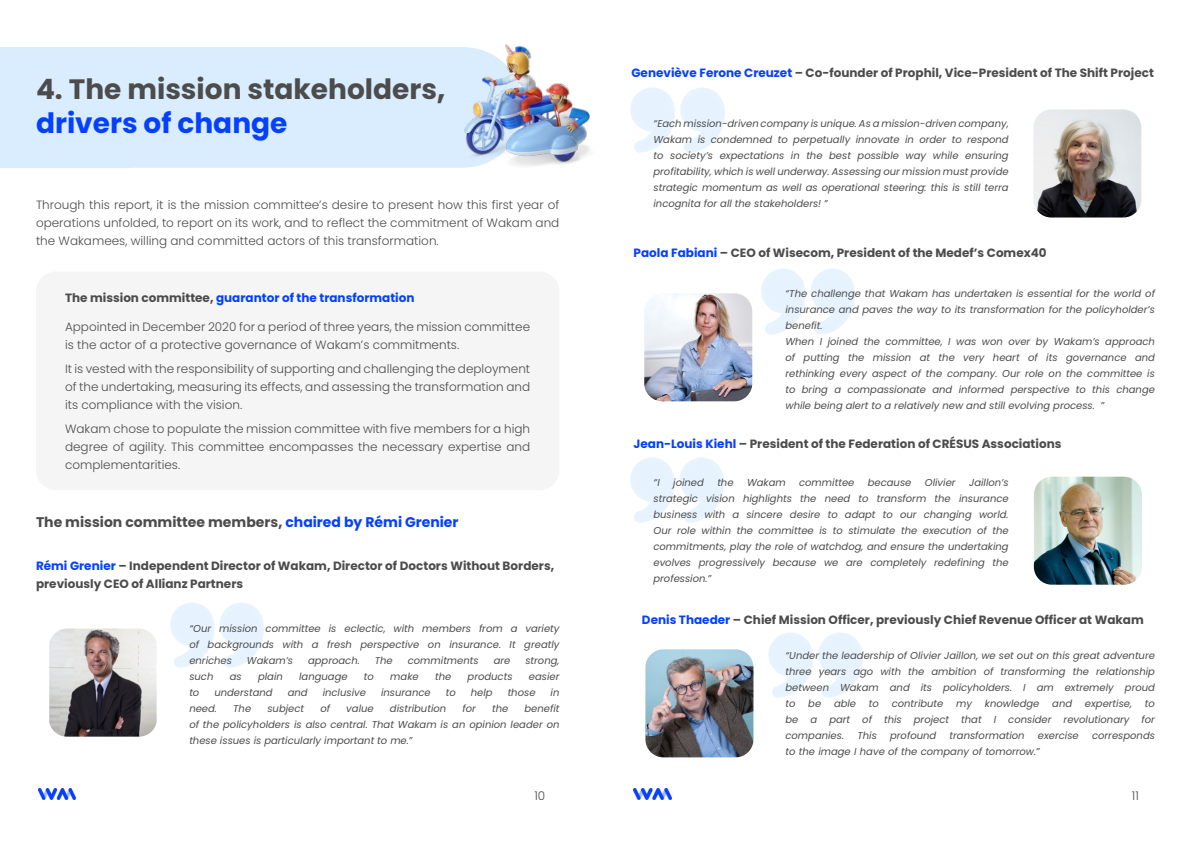
<style>
.page{position:relative;width:1191px;height:842px;background:#fff}
.page>*{position:absolute;margin:0;border:0;box-sizing:border-box;transform-origin:0 0}
.t1{font:700 28px "Poppins";color:#4c4c4c}
.t2{font:700 28px "Poppins";color:#0540ff}
.t3{font:700 14px "Poppins";color:#4c4c4c}
.t4{font:300 12px/18px "Poppins";color:#4c4c4c;text-align:justify}
.t5{font:700 12px/18px "Poppins";color:#4c4c4c}
.t6{font:700 12px "Poppins";color:#0540ff}
.t7{font:italic 10px/16px "Poppins";color:#4c4c4c;text-align:justify}
.s1{color:#4c4c4c}
.s2{color:#0540ff}
.s3{color:#fff}
</style>
<div class="page">
<img style="left:38px;top:788px;width:38px;height:12px">
<img style="left:633px;top:788px;width:38px;height:12px">
<img style="left:768px;top:633px;width:95px;height:65px">
<img style="left:630px;top:458px;width:94px;height:65px">
<img style="left:170px;top:603px;width:94px;height:65px">
<img style="left:761px;top:269px;width:94px;height:66px">
<img style="left:630px;top:88px;width:95px;height:65px">
<div style="left:36px;top:271px;width:523px;height:219px;background:#f5f5f5;border-radius:20px"></div>
<div style="left:0;top:47px;width:523px;height:121px;background:#d9edff;border-radius:60px"></div>
<div style="left:0;top:47px;width:131px;height:121px;background:#d9edff"></div>
<img style="left:464px;top:44px;width:126px;height:124px">
<img style="left:1033px;top:109px;width:108px;height:108px">
<img style="left:49px;top:629px;width:108px;height:108px">
<img style="left:644px;top:293px;width:108px;height:108px">
<img style="left:1033px;top:477px;width:108px;height:108px">
<img style="left:645px;top:649px;width:108px;height:108px">
<h1 class="t1" style="left:36px;top:73px;width:410px">4. The mission stakeholders,</h1>
<h1 class="t2" style="left:36px;top:107px;width:253px">drivers of change</h1>
<p class="t4" style="left:36px;top:196px;width:525px">Through this report, it is the mission committee’s desire to present how this first year of operations unfolded, to report on its work, and to reflect the commitment of Wakam and the Wakamees, willing and committed actors of this transformation.</p>
<p class="t6" style="left:65px;top:291px;width:351px"><span class="s1">The mission committee,</span> guarantor of the transformation</p>
<p class="t4" style="left:65px;top:318px;width:466px">Appointed in December 2020 for a period of three years, the mission committee is the actor of a protective governance of Wakam’s commitments.</p>
<p class="t4" style="left:65px;top:360px;width:467px">It is vested with the responsibility of supporting and challenging the deployment of the undertaking, measuring its effects, and assessing the transformation and its compliance with the vision.</p>
<p class="t4" style="left:65px;top:420px;width:467px">Wakam chose to populate the mission committee with five members for a high degree of agility. This committee encompasses the necessary expertise and complementarities.</p>
<h2 class="t3" style="left:36px;top:514px;width:424px">The mission committee members, <span class="s2">chaired by Rémi Grenier</span></h2>
<p class="t5" style="left:36px;top:557px;width:520px"><span class="s2">Rémi Grenier</span> – Independent Director of Wakam, Director of Doctors Without Borders, previously CEO of Allianz Partners</p>
<p class="t7" style="left:189px;top:620px;width:372px">“Our mission committee is eclectic, with members from a variety of backgrounds with a fresh perspective on insurance. It greatly enriches</p>
<p class="t7" style="left:247px;top:652px;width:48px">Wakam’s</p>
<p class="t7" style="left:308px;top:652px;width:53px">approach.</p>
<p class="t7" style="left:375px;top:652px;width:20px">The</p>
<p class="t7" style="left:408px;top:652px;width:72px">commitments</p>
<p class="t7" style="left:494px;top:652px;width:18px">are</p>
<p class="t7" style="left:525px;top:652px;width:36px">strong,</p>
<p class="t7" style="left:189px;top:668px;width:26px">such</p>
<p class="t7" style="left:230px;top:668px;width:13px">as</p>
<p class="t7" style="left:258px;top:668px;width:26px">plain</p>
<p class="t7" style="left:299px;top:668px;width:50px">language</p>
<p class="t7" style="left:364px;top:668px;width:12px">to</p>
<p class="t7" style="left:390px;top:668px;width:30px">make</p>
<p class="t7" style="left:435px;top:668px;width:18px">the</p>
<p class="t7" style="left:467px;top:668px;width:46px">products</p>
<p class="t7" style="left:529px;top:668px;width:32px">easier</p>
<p class="t7" style="left:189px;top:684px;width:12px">to</p>
<p class="t7" style="left:214px;top:684px;width:60px">understand</p>
<p class="t7" style="left:288px;top:684px;width:21px">and</p>
<p class="t7" style="left:323px;top:684px;width:45px">inclusive</p>
<p class="t7" style="left:381px;top:684px;width:51px">insurance</p>
<p class="t7" style="left:446px;top:684px;width:12px">to</p>
<p class="t7" style="left:471px;top:684px;width:23px">help</p>
<p class="t7" style="left:507px;top:684px;width:29px">those</p>
<p class="t7" style="left:550px;top:684px;width:10px">in</p>
<p class="t7" style="left:189px;top:700px;width:29px">need.</p>
<p class="t7" style="left:233px;top:700px;width:20px">The</p>
<p class="t7" style="left:267px;top:700px;width:38px">subject</p>
<p class="t7" style="left:320px;top:700px;width:11px">of</p>
<p class="t7" style="left:346px;top:700px;width:29px">value</p>
<p class="t7" style="left:390px;top:700px;width:58px">distribution</p>
<p class="t7" style="left:462px;top:700px;width:15px">for</p>
<p class="t7" style="left:492px;top:700px;width:18px">the</p>
<p class="t7" style="left:189px;top:700px;width:372px;text-indent:335px">benefit of the policyholders is also central. That Wakam is an opinion leader on these issues is particularly important to me.”</p>
<p class="t5" style="left:631px;top:64px;width:524px"><span class="s2">Geneviève Ferone Creuzet</span> – Co-founder of Prophil, Vice-President of The Shift Project</p>
<p class="t7" style="left:653px;top:116px;width:357px">“Each mission-driven company is unique. As a mission-driven company, Wakam is condemned to perpetually innovate in order to respond to society’s expectations in the best possible way while ensuring profitability, which is well underway. Assessing our mission must provide strategic momentum as well as operational steering: this is still terra incognita for all the stakeholders! ”</p>
<p class="t5" style="left:633px;top:244px;width:414px"><span class="s2">Paola Fabiani</span> – CEO of Wisecom, President of the Medef’s Comex40</p>
<p class="t7" style="left:785px;top:285px;width:371px;text-align:left">“The challenge that Wakam has undertaken is essential for the world of insurance and paves the way to its transformation for the policyholder’s benefit.<br>When I joined the committee, I was won over by Wakam’s approach of putting the mission at the very heart of its governance and rethinking every aspect of the company. Our role on the committee is to bring a compassionate and informed perspective to this change while being alert to a relatively new and still evolving process. ”</p>
<p class="t5" style="left:633px;top:435px;width:429px"><span class="s2">Jean-Louis Kiehl</span> – President of the Federation of CRÉSUS Associations</p>
<p class="t7" style="left:653px;top:475px;width:357px;text-indent:315px">Jaillon’s strategic vision highlights the need to transform the insurance business with a sincere desire to adapt to our changing world.<br>Our role within the committee is to stimulate the execution of the commitments, play the role of watchdog, and ensure the undertaking evolves progressively because we are completely redefining the profession.”</p>
<p class="t5" style="left:642px;top:611px;width:503px"><span class="s2">Denis Thaeder</span> – Chief Mission Officer, previously Chief Revenue Officer at Wakam</p>
<p class="t7" style="left:785px;top:648px;width:371px">“Under the leadership of Olivier Jaillon, we set out on this great adventure three years ago with the ambition of transforming the relationship between Wakam and its policyholders. I am extremely proud to</p>
<p class="t7" style="left:653px;top:475px;width:8px">“I</p>
<p class="t7" style="left:673px;top:475px;width:32px">joined</p>
<p class="t7" style="left:717px;top:475px;width:18px">the</p>
<p class="t7" style="left:747px;top:475px;width:40px">Wakam</p>
<p class="t7" style="left:799px;top:475px;width:57px">committee</p>
<p class="t7" style="left:867px;top:475px;width:45px">because</p>
<p class="t7" style="left:925px;top:475px;width:32px">Olivier</p>
<p class="t7" style="left:808px;top:696px;width:14px">be</p>
<p class="t7" style="left:834px;top:696px;width:24px">able</p>
<p class="t7" style="left:869px;top:696px;width:12px">to</p>
<p class="t7" style="left:891px;top:696px;width:53px">contribute</p>
<p class="t7" style="left:956px;top:696px;width:17px">my</p>
<p class="t7" style="left:985px;top:696px;width:56px">knowledge</p>
<p class="t7" style="left:1052px;top:696px;width:21px">and</p>
<p class="t7" style="left:1085px;top:696px;width:49px">expertise,</p>
<p class="t7" style="left:785px;top:696px;width:371px;text-indent:359px">to be a part of this project that I consider revolutionary for companies.</p>
<p class="t7" style="left:857px;top:728px;width:21px">This</p>
<p class="t7" style="left:890px;top:728px;width:48px">profound</p>
<p class="t7" style="left:949px;top:728px;width:77px">transformation</p>
<p class="t7" style="left:1038px;top:728px;width:42px">exercise</p>
<p class="t7" style="left:785px;top:728px;width:371px;text-align:right">corresponds<br>to the image I have of the company of tomorrow.” <span class="s3">Testimonial continued</span></p>
<p class="t4" style="left:534px;top:786px;width:12px">10</p>
<p class="t4" style="left:1131px;top:786px;width:9px">11</p>
</div>
